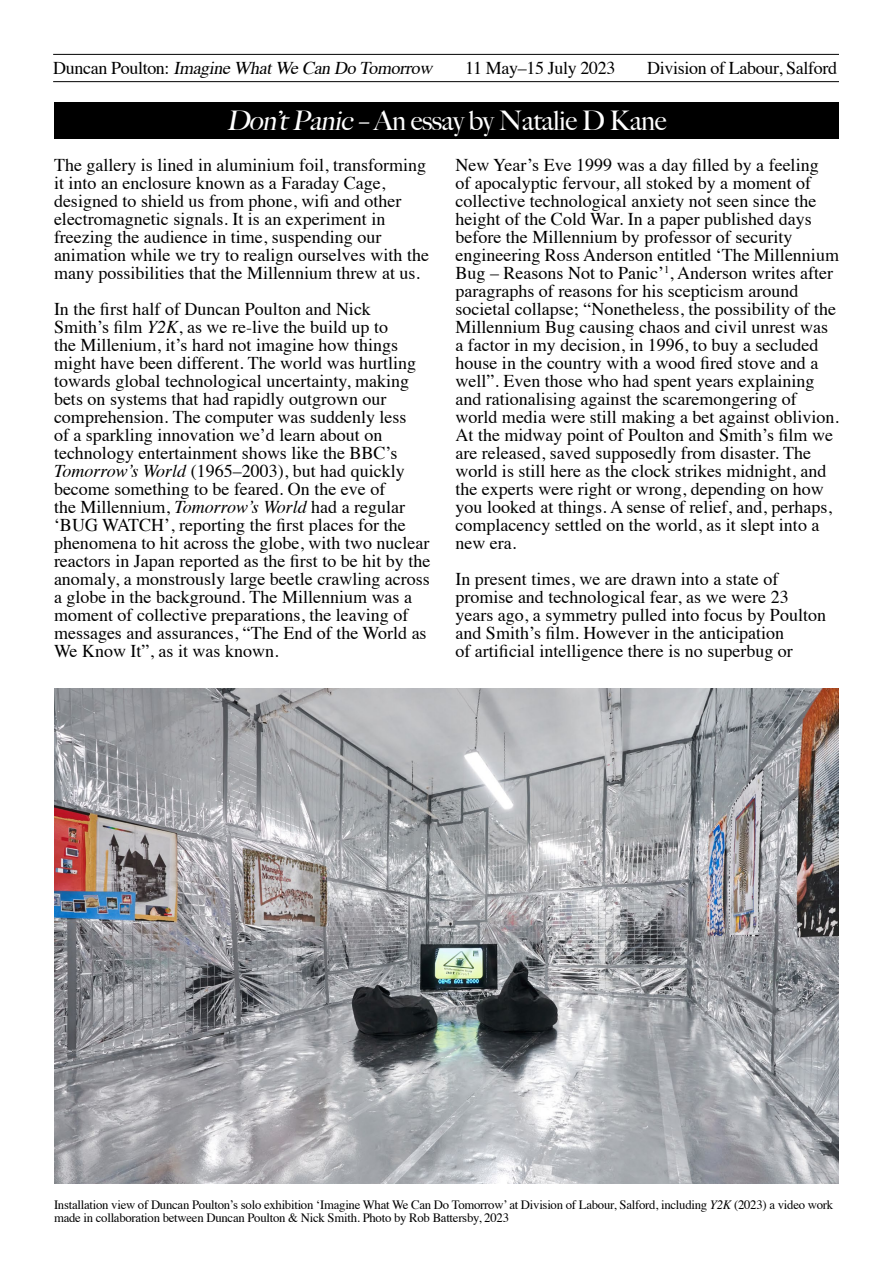
<style>
.page{position:relative;width:893px;height:1263px;background:#fff}
.page>*{position:absolute;margin:0;border:0;box-sizing:border-box;transform-origin:0 0}
.t1{font:500 27px "Big Caslon";letter-spacing:-.02em;color:#fff}
.t2{font:18px/18px "Times";color:#000}
.t3{font:italic 18px "Times";color:#000}
.t4{font:18px "Times";letter-spacing:-.02em;color:#000}
.t5{font:12.75px/13.5px "Times";letter-spacing:-.02em;color:#000}
.s1{font-style:normal}
.s2{font-style:italic}
</style>
<div class="page">
<div style="left:54px;top:102px;width:785px;height:37px;background:#000"></div>
<hr style="left:53px;top:81px;width:786px;height:1px;background:#000">
<hr style="left:53px;top:54px;width:786px;height:1px;background:#000">
<img style="left:54px;top:689px;width:785px;height:494px">
<p class="t3" style="left:53px;top:51px;width:386px"><span class="s1">D u n c a n P o u l t o n :</span> ImagineWhatWeCanDoTomorrow</p>
<p class="t4" style="left:465px;top:51px;width:152px">11 May–15 July 2023</p>
<p class="t4" style="left:647px;top:51px;width:191px">Division of Labour, Salford</p>
<h1 class="t1" style="left:226px;top:98px;width:442px"><span class="s2">Don’tPanic–</span>An essay by Natalie D Kane</h1>
<p class="t2" style="left:54px;top:155px;width:376px">The gallery is lined in aluminium foil, transforming it into an enclosure known as a Faraday Cage, designed to shield us from phone, wifi and other electromagnetic signals. It is an experiment in freezing the audience in time, suspending our animation while we try to realign ourselves with the many possibilities that the Millennium threw at us.</p>
<p class="t2" style="left:54px;top:299px;width:378px">In the first half of Duncan Poulton and Nick Smith’s film <span class="s2">Y2K</span>, as we re-live the build up to<br>the Millenium, it’s hard not imagine how things might have been different. The world was hurtling towards global technological uncertainty, making bets on systems that had rapidly outgrown our comprehension. The computer was suddenly less<br>of a sparkling innovation we’d learn about on technology entertainment shows like the BBC’s <span class="s2">Tomorrow’s World</span> (1965–2003), but had quickly become something to be feared. On the eve of<br>the Millennium, <span class="s2">Tomorrow’s World</span> had a regular ‘BUG WATCH’, reporting the first places for the phenomena to hit across the globe, with two nuclear reactors in Japan reported as the first to be hit by the anomaly, a monstrously large beetle crawling across a globe in the background. The Millennium was a moment of collective preparations, the leaving of messages and assurances, “The End of the World as We Know It”, as it was known.</p>
<p class="t2" style="left:455px;top:154px;width:385px">New Year’s Eve 1999 was a day filled by a feeling<br>of apocalyptic fervour, all stoked by a moment of collective technological anxiety not seen since the height of the Cold War. In a paper published days before the Millennium by professor of security engineering Ross Anderson entitled ‘The Millennium Bug – Reasons Not to Panic’<sup>1</sup>, Anderson writes after paragraphs of reasons for his scepticism around societal collapse; “Nonetheless, the possibility of the Millennium Bug causing chaos and civil unrest was a factor in my decision, in 1996, to buy a secluded house in the country with a wood fired stove and a well”. Even those who had spent years explaining and rationalising against the scaremongering of world media were still making a bet against oblivion.<br>At the midway point of Poulton and Smith’s film we are released, saved supposedly from disaster. The world is still here as the clock strikes midnight, and the experts were right or wrong, depending on how you looked at things. A sense of relief, and, perhaps, complacency settled on the world, as it slept into a new era.</p>
<p class="t2" style="left:455px;top:568px;width:372px">In present times, we are drawn into a state of promise and technological fear, as we were 23 years ago, a symmetry pulled into focus by Poulton and Smith’s film. However in the anticipation<br>of artificial intelligence there is no superbug or</p>
<p class="t5" style="left:54px;top:1196px;width:781px">Installation view of Duncan Poulton’s solo exhibition ‘Imagine What We Can Do Tomorrow’ at Division of Labour, Salford, including <span class="s2">Y2K</span> (2023) a video work made in collaboration between Duncan Poulton &amp; Nick Smith. Photo by Rob Battersby, 2023</p>
</div>
